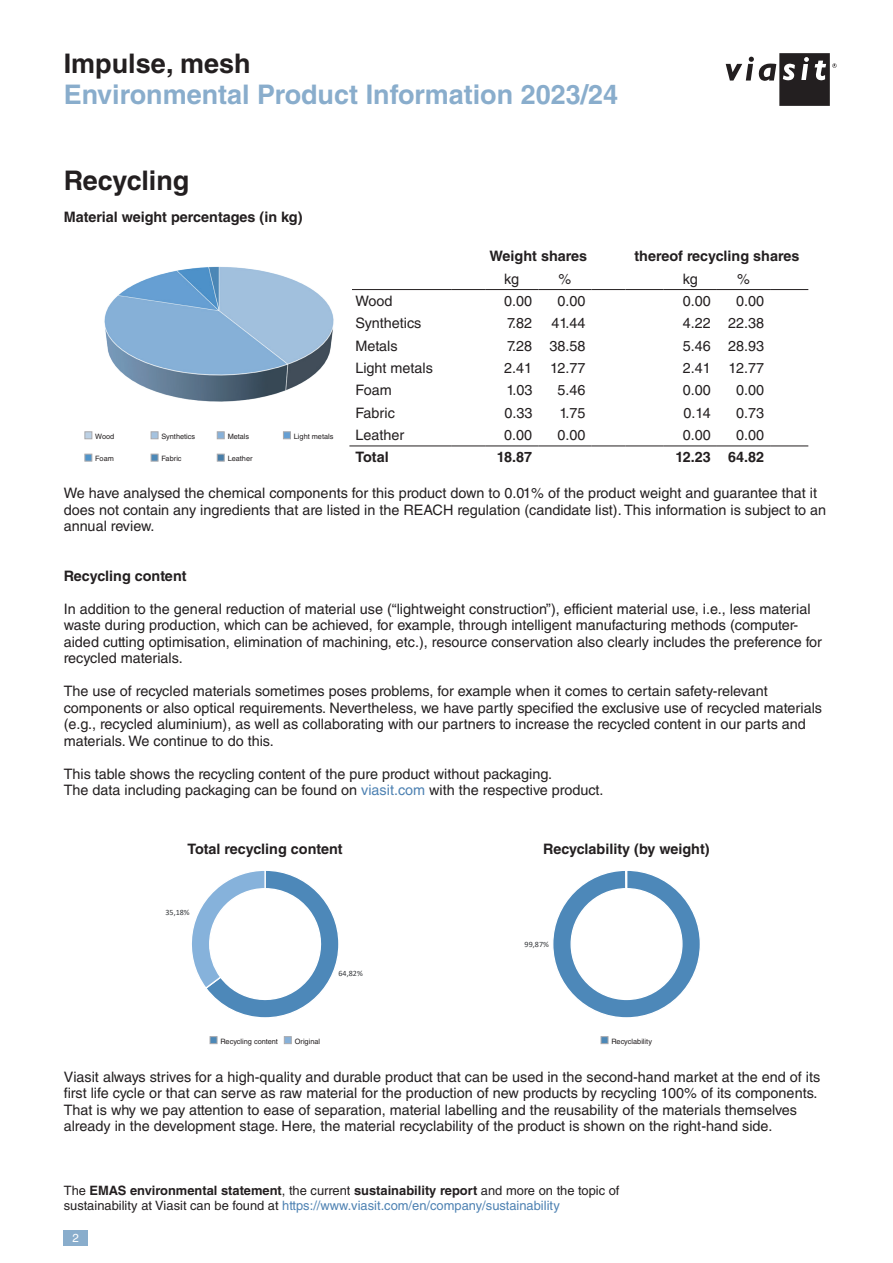
<style>
.page{position:relative;width:893px;height:1263px;background:#fff}
.page>*{position:absolute;margin:0;border:0;box-sizing:border-box;transform-origin:0 0}
.t1{font:700 27px "Helvetica LT Std";color:#89adcc}
.t2{font:700 27px "Helvetica LT Std";color:#231f20}
.t3{font:14.4px/16.5px "Helvetica LT Std";color:#231f20}
.t4{font:700 14.4px "Helvetica LT Std";color:#231f20}
.t5{font:12.9px/15px "Helvetica LT Std";color:#231f20}
.t6{font:11.7px "Helvetica LT Std";color:#fff}
.t7{font:8.1px "Calibri";color:#36393c}
.t8{font:7.35px "Helvetica LT Std";color:#231f20}
.s1{color:#4d81b2}
.s2{font-weight:700}
</style>
<div class="page">
<div style="left:64px;top:1230px;width:24px;height:16px;background:#89adcc"></div>
<svg style="left:726px;top:53px;width:111px;height:53px"></svg>
<hr style="left:349px;top:289px;width:102px;height:1px;background:#231f20">
<hr style="left:451px;top:289px;width:34px;height:1px;background:#231f20">
<hr style="left:485px;top:289px;width:53px;height:1px;background:#231f20">
<hr style="left:538px;top:289px;width:53px;height:1px;background:#231f20">
<hr style="left:591px;top:289px;width:34px;height:1px;background:#231f20">
<hr style="left:625px;top:289px;width:39px;height:1px;background:#231f20">
<hr style="left:664px;top:289px;width:53px;height:1px;background:#231f20">
<hr style="left:717px;top:289px;width:53px;height:1px;background:#231f20">
<hr style="left:770px;top:289px;width:38px;height:1px;background:#231f20">
<hr style="left:349px;top:446px;width:102px;height:1px;background:#231f20">
<hr style="left:451px;top:446px;width:34px;height:1px;background:#231f20">
<hr style="left:485px;top:446px;width:53px;height:1px;background:#231f20">
<hr style="left:538px;top:446px;width:53px;height:1px;background:#231f20">
<hr style="left:591px;top:446px;width:34px;height:1px;background:#231f20">
<hr style="left:625px;top:446px;width:39px;height:1px;background:#231f20">
<hr style="left:664px;top:446px;width:53px;height:1px;background:#231f20">
<hr style="left:717px;top:446px;width:53px;height:1px;background:#231f20">
<hr style="left:770px;top:446px;width:38px;height:1px;background:#231f20">
<div style="left:87px;top:257px;width:265px;height:154px;background:#fff"></div>
<img style="left:104px;top:266px;width:230px;height:136px">
<div style="left:85px;top:432px;width:7px;height:7px;background:#bcd1e5;border:1px solid #a8a9ad"></div>
<div style="left:151px;top:432px;width:7px;height:7px;background:#a4c2df;border:1px solid #a8a9ad"></div>
<div style="left:217px;top:432px;width:7px;height:7px;background:#87b1d9;border:1px solid #a8a9ad"></div>
<div style="left:283px;top:432px;width:8px;height:7px;background:#669fd3;border:1px solid #a8a9ad"></div>
<div style="left:85px;top:454px;width:7px;height:7px;background:#5094c9;border:1px solid #a8a9ad"></div>
<div style="left:151px;top:454px;width:7px;height:7px;background:#4c88b7;border:1px solid #a8a9ad"></div>
<div style="left:217px;top:454px;width:7px;height:7px;background:#487ea9;border:1px solid #a8a9ad"></div>
<svg style="left:192px;top:871px;width:147px;height:147px"></svg>
<svg style="left:553px;top:871px;width:147px;height:147px"></svg>
<div style="left:210px;top:1036px;width:7px;height:8px;background:#4c88b7;border:1px solid #a8a9ad"></div>
<div style="left:284px;top:1036px;width:7px;height:8px;background:#87b1d9;border:1px solid #a8a9ad"></div>
<div style="left:601px;top:1036px;width:7px;height:8px;background:#4c88b7;border:1px solid #a8a9ad"></div>
<h1 class="t2" style="left:64px;top:47px;width:188px">Impulse, mesh</h1>
<h1 class="t1" style="left:64px;top:78px;width:556px">Environmental Product Information 2023/24</h1>
<h1 class="t2" style="left:64px;top:164px;width:127px">Recycling</h1>
<p class="t4" style="left:64px;top:208px;width:240px">Material weight percentages (in kg)</p>
<p class="t4" style="left:489px;top:247px;width:99px">Weight shares</p>
<p class="t4" style="left:634px;top:247px;width:166px">thereof recycling shares</p>
<p class="t3" style="left:504px;top:270px;width:16px">kg</p>
<p class="t3" style="left:558px;top:270px;width:14px">%</p>
<p class="t3" style="left:683px;top:270px;width:16px">kg</p>
<p class="t3" style="left:737px;top:270px;width:14px">%</p>
<p class="t3" style="left:355px;top:293px;width:39px">Wood</p>
<p class="t3" style="left:504px;top:293px;width:30px">0.00</p>
<p class="t3" style="left:557px;top:293px;width:30px">0.00</p>
<p class="t3" style="left:683px;top:293px;width:30px">0.00</p>
<p class="t3" style="left:736px;top:293px;width:30px">0.00</p>
<p class="t3" style="left:355px;top:315px;width:68px">Synthetics</p>
<p class="t3" style="left:507px;top:315px;width:27px">7.82</p>
<p class="t3" style="left:552px;top:315px;width:35px">41.44</p>
<p class="t3" style="left:683px;top:315px;width:83px">4.22 22.38</p>
<p class="t3" style="left:355px;top:337px;width:44px">Metals</p>
<p class="t3" style="left:507px;top:337px;width:80px">7.28 38.58</p>
<p class="t3" style="left:683px;top:337px;width:83px">5.46 28.93</p>
<p class="t3" style="left:355px;top:360px;width:79px">Light metals</p>
<p class="t3" style="left:504px;top:360px;width:83px">2.41 12.77</p>
<p class="t3" style="left:683px;top:360px;width:83px">2.41 12.77</p>
<p class="t3" style="left:355px;top:382px;width:38px">Foam</p>
<p class="t3" style="left:506px;top:382px;width:27px">1.03</p>
<p class="t3" style="left:557px;top:382px;width:30px">5.46</p>
<p class="t3" style="left:683px;top:382px;width:30px">0.00</p>
<p class="t3" style="left:736px;top:382px;width:30px">0.00</p>
<p class="t3" style="left:355px;top:404px;width:41px">Fabric</p>
<p class="t3" style="left:504px;top:404px;width:30px">0.33</p>
<p class="t3" style="left:560px;top:404px;width:27px">1.75</p>
<p class="t3" style="left:683px;top:404px;width:29px">0.14</p>
<p class="t3" style="left:736px;top:404px;width:30px">0.73</p>
<p class="t8" style="left:95px;top:432px;width:20px">Wood</p>
<p class="t8" style="left:161px;top:432px;width:35px">Synthetics</p>
<p class="t8" style="left:228px;top:432px;width:23px">Metals</p>
<p class="t8" style="left:294px;top:432px;width:41px">Light metals</p>
<p class="t3" style="left:355px;top:427px;width:50px">Leather</p>
<p class="t3" style="left:504px;top:427px;width:30px">0.00</p>
<p class="t3" style="left:557px;top:427px;width:30px">0.00</p>
<p class="t3" style="left:683px;top:427px;width:30px">0.00</p>
<p class="t3" style="left:736px;top:427px;width:30px">0.00</p>
<p class="t8" style="left:95px;top:454px;width:20px">Foam</p>
<p class="t8" style="left:161px;top:454px;width:22px">Fabric</p>
<p class="t8" style="left:228px;top:454px;width:26px">Leather</p>
<p class="t4" style="left:355px;top:448px;width:35px">Total</p>
<p class="t4" style="left:497px;top:448px;width:37px">18.87</p>
<p class="t4" style="left:675px;top:448px;width:90px">12.23 64.82</p>
<p class="t3" style="left:64px;top:485px;width:764px">We have analysed the chemical components for this product down to 0.01% of the product weight and guarantee that it does not contain any ingredients that are listed in the REACH regulation (candidate list). This information is subject to an annual review.</p>
<p class="t4" style="left:64px;top:567px;width:124px">Recycling content</p>
<p class="t3" style="left:64px;top:600px;width:760px">In addition to the general reduction of material use (“lightweight construction”), efficient material use, i.e., less material waste during production, which can be achieved, for example, through intelligent manufacturing methods (computer&shy;aided cutting optimisation, elimination of machining, etc.), resource conservation also clearly includes the preference for recycled materials.</p>
<p class="t3" style="left:64px;top:683px;width:760px">The use of recycled materials sometimes poses problems, for example when it comes to certain safety-relevant components or also optical requirements. Nevertheless, we have partly specified the exclusive use of recycled materials (e.g., recycled aluminium), as well as collaborating with our partners to increase the recycled content in our parts and materials. We continue to do this.</p>
<p class="t3" style="left:64px;top:765px;width:541px">This table shows the recycling content of the pure product without packaging.<br>The data including packaging can be found on <span class="s1">viasit.com</span> with the respective product.</p>
<p class="t4" style="left:187px;top:840px;width:157px">Total recycling content</p>
<p class="t4" style="left:543px;top:840px;width:168px">Recyclability (by weight)</p>
<p class="t7" style="left:165px;top:907px;width:26px">35,18%</p>
<p class="t7" style="left:339px;top:967px;width:26px">64,82%</p>
<p class="t7" style="left:525px;top:939px;width:26px">99,87%</p>
<p class="t8" style="left:220px;top:1037px;width:59px">Recycling content</p>
<p class="t8" style="left:295px;top:1037px;width:27px">Original</p>
<p class="t8" style="left:611px;top:1037px;width:42px">Recyclability</p>
<p class="t3" style="left:64px;top:1069px;width:758px">Viasit always strives for a high-quality and durable product that can be used in the second-hand market at the end of its first life cycle or that can serve as raw material for the production of new products by recycling 100% of its components.<br>That is why we pay attention to ease of separation, material labelling and the reusability of the materials themselves already in the development stage. Here, the material recyclability of the product is shown on the right-hand side.</p>
<p class="t5" style="left:64px;top:1183px;width:557px">The <span class="s2">EMAS environmental statement</span>, the current <span class="s2">sustainability report</span> and more on the topic of sustainability at Viasit can be found at <span class="s1">https://www.viasit.com/en/company/sustainability</span></p>
<p class="t6" style="left:73px;top:1231px;width:8px">2</p>
</div>
